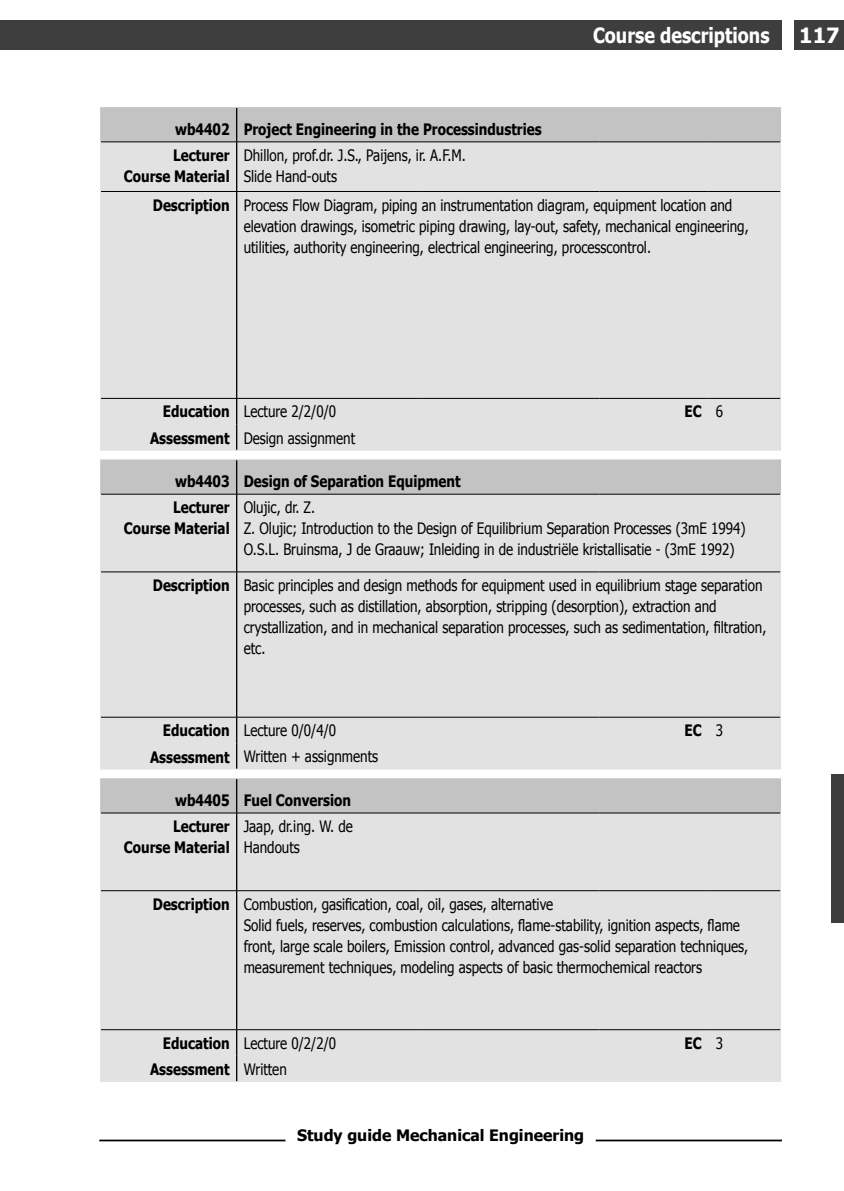
<style>
.page{position:relative;width:844px;height:1191px;background:#fff}
.page>*{position:absolute;margin:0;border:0;box-sizing:border-box;transform-origin:0 0}
.t1{font:700 21px "Tahoma";color:#fff;scale:.85 1}
.t2{font:700 21px "Tahoma";color:#fff}
.Standaard{font:15.75px/21px "Tahoma";color:#000;scale:.85 1}
.t3{font:700 15.75px "Tahoma";color:#000;scale:.85 1}
.t4{font:700 15.75px "Tahoma";color:#000}
</style>
<div class="page">
<div style="left:831px;top:774px;width:12px;height:149px;background:#3e3e3e"></div>
<div style="left:794px;top:20px;width:49px;height:30px;background:#3e3e3e"></div>
<div style="left:0;top:20px;width:781px;height:30px;background:#3e3e3e"></div>
<hr style="left:99px;top:1139px;width:186px;height:2px;background:#000">
<hr style="left:595px;top:1139px;width:186px;height:2px;background:#000">
<div style="left:100px;top:107px;width:680px;height:35px;background:#c3c3c3"></div>
<div style="left:100px;top:142px;width:680px;height:309px;background:#e2e2e2"></div>
<hr style="left:236px;top:108px;width:1px;height:34px;background:#000">
<hr style="left:101px;top:142px;width:136px;height:1px;background:#000">
<hr style="left:237px;top:142px;width:181px;height:1px;background:#000">
<hr style="left:418px;top:142px;width:181px;height:1px;background:#000">
<hr style="left:599px;top:142px;width:109px;height:1px;background:#000">
<hr style="left:708px;top:142px;width:72px;height:1px;background:#000">
<hr style="left:236px;top:142px;width:1px;height:49px;background:#000">
<hr style="left:101px;top:191px;width:136px;height:1px;background:#000">
<hr style="left:237px;top:191px;width:181px;height:1px;background:#000">
<hr style="left:418px;top:191px;width:181px;height:1px;background:#000">
<hr style="left:599px;top:191px;width:109px;height:1px;background:#000">
<hr style="left:708px;top:191px;width:72px;height:1px;background:#000">
<hr style="left:236px;top:192px;width:1px;height:206px;background:#000">
<hr style="left:101px;top:398px;width:136px;height:1px;background:#000">
<hr style="left:237px;top:398px;width:181px;height:1px;background:#000">
<hr style="left:418px;top:398px;width:181px;height:1px;background:#000">
<hr style="left:599px;top:398px;width:109px;height:1px;background:#000">
<hr style="left:708px;top:398px;width:72px;height:1px;background:#000">
<svg style="left:236px;top:398px;width:1px;height:52px"></svg>
<div style="left:100px;top:459px;width:680px;height:35px;background:#c3c3c3"></div>
<div style="left:100px;top:494px;width:680px;height:275px;background:#e2e2e2"></div>
<hr style="left:236px;top:460px;width:1px;height:34px;background:#000">
<hr style="left:101px;top:494px;width:136px;height:1px;background:#000">
<hr style="left:237px;top:494px;width:181px;height:1px;background:#000">
<hr style="left:418px;top:494px;width:181px;height:1px;background:#000">
<hr style="left:599px;top:494px;width:109px;height:1px;background:#000">
<hr style="left:708px;top:494px;width:72px;height:1px;background:#000">
<hr style="left:236px;top:494px;width:1px;height:77px;background:#000">
<hr style="left:101px;top:571px;width:136px;height:1px;background:#000">
<hr style="left:237px;top:571px;width:181px;height:1px;background:#000">
<hr style="left:418px;top:571px;width:181px;height:1px;background:#000">
<hr style="left:599px;top:571px;width:109px;height:1px;background:#000">
<hr style="left:708px;top:571px;width:72px;height:1px;background:#000">
<hr style="left:236px;top:572px;width:1px;height:145px;background:#000">
<hr style="left:101px;top:717px;width:136px;height:1px;background:#000">
<hr style="left:237px;top:717px;width:181px;height:1px;background:#000">
<hr style="left:418px;top:717px;width:181px;height:1px;background:#000">
<hr style="left:599px;top:717px;width:109px;height:1px;background:#000">
<hr style="left:708px;top:717px;width:72px;height:1px;background:#000">
<svg style="left:236px;top:717px;width:1px;height:51px"></svg>
<div style="left:100px;top:778px;width:680px;height:35px;background:#c3c3c3"></div>
<div style="left:100px;top:813px;width:680px;height:269px;background:#e2e2e2"></div>
<hr style="left:236px;top:779px;width:1px;height:33px;background:#000">
<hr style="left:101px;top:812px;width:136px;height:1px;background:#000">
<hr style="left:237px;top:812px;width:181px;height:1px;background:#000">
<hr style="left:418px;top:812px;width:181px;height:1px;background:#000">
<hr style="left:599px;top:812px;width:109px;height:1px;background:#000">
<hr style="left:708px;top:812px;width:72px;height:1px;background:#000">
<hr style="left:236px;top:813px;width:1px;height:77px;background:#000">
<hr style="left:101px;top:890px;width:136px;height:1px;background:#000">
<hr style="left:237px;top:890px;width:181px;height:1px;background:#000">
<hr style="left:418px;top:890px;width:181px;height:1px;background:#000">
<hr style="left:599px;top:890px;width:109px;height:1px;background:#000">
<hr style="left:708px;top:890px;width:72px;height:1px;background:#000">
<hr style="left:236px;top:891px;width:1px;height:138px;background:#000">
<hr style="left:101px;top:1029px;width:136px;height:1px;background:#000">
<hr style="left:237px;top:1029px;width:181px;height:1px;background:#000">
<hr style="left:418px;top:1029px;width:181px;height:1px;background:#000">
<hr style="left:599px;top:1029px;width:109px;height:1px;background:#000">
<hr style="left:708px;top:1029px;width:72px;height:1px;background:#000">
<svg style="left:236px;top:1030px;width:1px;height:51px"></svg>
<p class="t3" style="left:175px;top:119px;width:66px">wb4402</p>
<p class="t3" style="left:244px;top:119px;width:352px">Project Engineering in the Processindustries</p>
<p class="t3" style="left:173px;top:145px;width:68px">Lecturer</p>
<p class="t3" style="left:124px;top:166px;width:126px">Course Material</p>
<p class="Standaard" style="left:244px;top:144px;width:263px">Dhillon, prof.dr. J.S., Paijens, ir. A.F.M.</p>
<p class="Standaard" style="left:244px;top:165px;width:111px">Slide Hand-outs</p>
<h1 class="t1" style="left:593px;top:22px;width:209px">Course descriptions</h1>
<h1 class="t2" style="left:799px;top:22px;width:42px">117</h1>
<p class="t3" style="left:153px;top:195px;width:92px">Description</p>
<p class="Standaard" style="left:244px;top:194px;width:595px">Process Flow Diagram, piping an instrumentation diagram, equipment location and elevation drawings, isometric piping drawing, lay-out, safety, mechanical engineering, utilities, authority engineering, electrical engineering, processcontrol.</p>
<p class="t3" style="left:163px;top:402px;width:80px">Education</p>
<p class="t3" style="left:150px;top:428px;width:95px">Assessment</p>
<p class="Standaard" style="left:244px;top:401px;width:110px">Lecture 2/2/0/0</p>
<p class="t3" style="left:684px;top:402px;width:22px">EC</p>
<p class="Standaard" style="left:715px;top:401px;width:10px">6</p>
<p class="Standaard" style="left:244px;top:427px;width:133px">Design assignment</p>
<p class="t3" style="left:175px;top:471px;width:66px">wb4403</p>
<p class="t3" style="left:244px;top:471px;width:257px">Design of Separation Equipment</p>
<p class="t3" style="left:173px;top:497px;width:68px">Lecturer</p>
<p class="t3" style="left:124px;top:518px;width:126px">Course Material</p>
<p class="Standaard" style="left:244px;top:496px;width:86px">Olujic, dr. Z.</p>
<p class="Standaard" style="left:244px;top:517px;width:591px">Z. Olujic; Introduction to the Design of Equilibrium Separation Processes (3mE 1994)</p>
<p class="Standaard" style="left:244px;top:538px;width:579px">O.S.L. Bruinsma, J de Graauw; Inleiding in de industriële kristallisatie - (3mE 1992)</p>
<p class="t3" style="left:153px;top:575px;width:92px">Description</p>
<p class="Standaard" style="left:244px;top:574px;width:616px">Basic principles and design methods for equipment used in equilibrium stage separation processes, such as distillation, absorption, stripping (desorption), extraction and crystallization, and in mechanical separation processes, such as sedimentation, filtration, etc.</p>
<p class="t3" style="left:163px;top:720px;width:80px">Education</p>
<p class="t3" style="left:150px;top:746px;width:95px">Assessment</p>
<p class="Standaard" style="left:244px;top:719px;width:110px">Lecture 0/0/4/0</p>
<p class="t3" style="left:684px;top:720px;width:22px">EC</p>
<p class="Standaard" style="left:715px;top:719px;width:10px">3</p>
<p class="Standaard" style="left:244px;top:745px;width:160px">Written + assignments</p>
<p class="t3" style="left:175px;top:790px;width:66px">wb4405</p>
<p class="t3" style="left:244px;top:790px;width:128px">Fuel Conversion</p>
<p class="t3" style="left:173px;top:816px;width:68px">Lecturer</p>
<p class="t3" style="left:124px;top:837px;width:126px">Course Material</p>
<p class="Standaard" style="left:244px;top:815px;width:130px">Jaap, dr.ing. W. de</p>
<p class="Standaard" style="left:244px;top:836px;width:68px">Handouts</p>
<p class="t3" style="left:153px;top:894px;width:92px">Description</p>
<p class="Standaard" style="left:244px;top:893px;width:365px">Combustion, gasification, coal, oil, gases, alternative</p>
<p class="Standaard" style="left:244px;top:914px;width:595px">Solid fuels, reserves, combustion calculations, flame-stability, ignition aspects, flame front, large scale boilers, Emission control, advanced gas-solid separation techniques, measurement techniques, modeling aspects of basic thermochemical reactors</p>
<p class="t3" style="left:163px;top:1033px;width:80px">Education</p>
<p class="t3" style="left:150px;top:1059px;width:95px">Assessment</p>
<p class="Standaard" style="left:244px;top:1032px;width:110px">Lecture 0/2/2/0</p>
<p class="t3" style="left:684px;top:1033px;width:22px">EC</p>
<p class="Standaard" style="left:715px;top:1032px;width:10px">3</p>
<p class="Standaard" style="left:244px;top:1058px;width:52px">Written</p>
<p class="t4" style="left:297px;top:1125px;width:288px">Study guide Mechanical Engineering</p>
</div>
